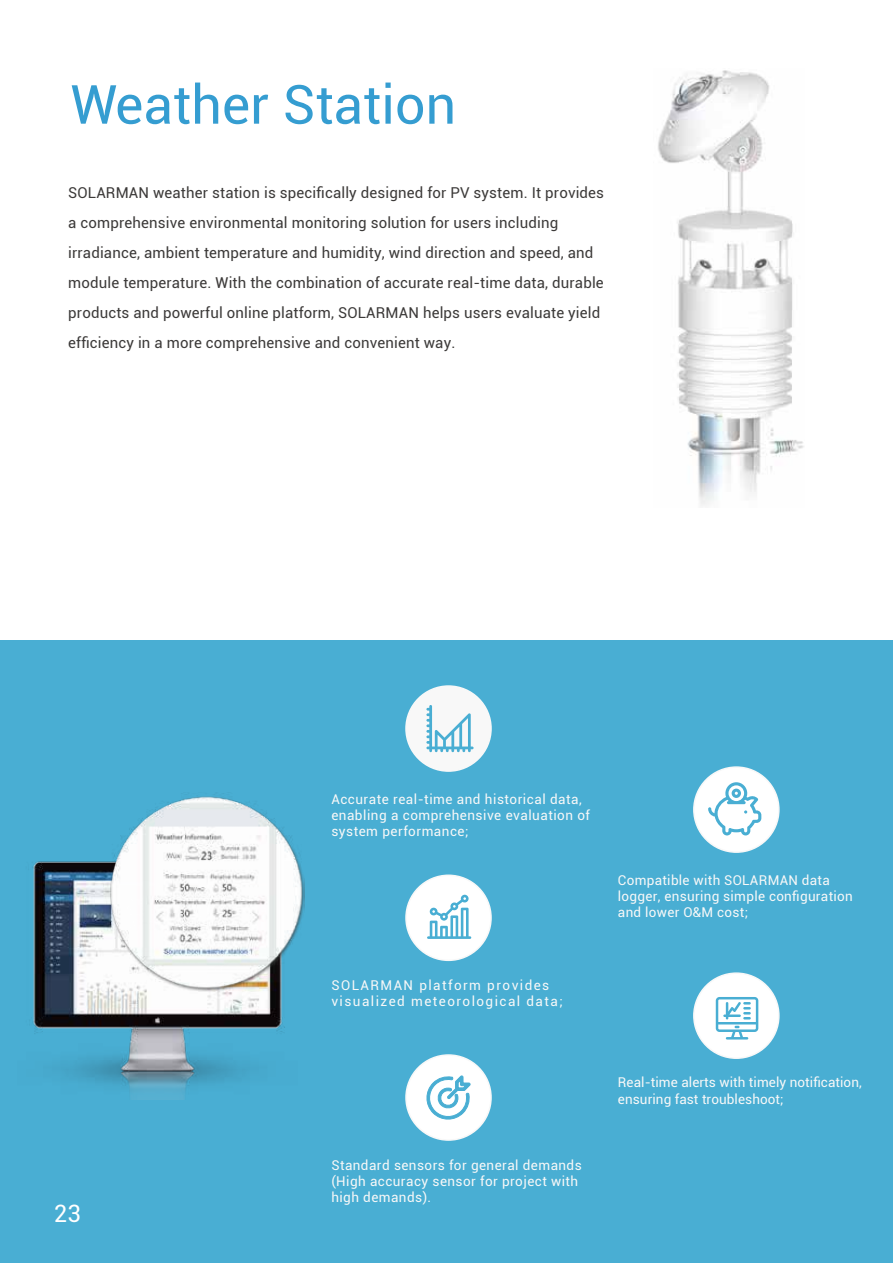
<style>
.page{position:relative;width:893px;height:1263px;background:#fff}
.page>*{position:absolute;margin:0;border:0;box-sizing:border-box;transform-origin:0 0}
.t1{font:54px "Roboto";color:#359dd1}
.t2{font:24px "Roboto";color:#fff}
.t3{font:15px/30px "Roboto";letter-spacing:.01em;color:#3c3a39}
.t4{font:13.5px/16.2px "Roboto";letter-spacing:.03em;color:#f8f8f8}
.t5{font:13.5px/16.2px "Roboto";letter-spacing:.005em;color:#f8f8f8}
.t6{font:13.5px/16.2px "Roboto";letter-spacing:.105em;color:#f8f8f8}
</style>
<div class="page">
<div style="left:0;top:640px;width:893px;height:623px;background:#49aed3"></div>
<img style="left:33px;top:861px;width:252px;height:239px">
<img style="left:104px;top:793px;width:201px;height:201px">
<div style="left:406px;top:686px;width:85px;height:85px;background:#f8f8f8;border-radius:50%"></div>
<div style="left:405px;top:685px;width:87px;height:87px;border:2px solid #f8f8f8;border-radius:50%"></div>
<svg style="left:426px;top:705px;width:48px;height:47px"></svg>
<div style="left:406px;top:875px;width:85px;height:85px;background:#fff;border-radius:50%"></div>
<div style="left:405px;top:874px;width:87px;height:87px;border:2px solid #f8f8f8;border-radius:50%"></div>
<div style="left:406px;top:1055px;width:85px;height:85px;background:#fff;border-radius:50%"></div>
<div style="left:405px;top:1054px;width:87px;height:87px;border:2px solid #f8f8f8;border-radius:50%"></div>
<div style="left:694px;top:767px;width:85px;height:85px;background:#fff;border-radius:50%"></div>
<div style="left:693px;top:766px;width:87px;height:87px;border:2px solid #f8f8f8;border-radius:50%"></div>
<svg style="left:708px;top:782px;width:53px;height:53px"></svg>
<svg style="left:427px;top:895px;width:44px;height:44px"></svg>
<div style="left:694px;top:973px;width:85px;height:85px;background:#fff;border-radius:50%"></div>
<div style="left:693px;top:972px;width:87px;height:87px;border:2px solid #f8f8f8;border-radius:50%"></div>
<svg style="left:716px;top:997px;width:42px;height:42px"></svg>
<svg style="left:426px;top:1075px;width:44px;height:45px"></svg>
<img style="left:658px;top:70px;width:146px;height:436px">
<h1 class="t1" style="left:71px;top:67px;width:387px">Weather Station</h1>
<p class="t3" style="left:68px;top:178px;width:537px">SOLARMAN weather station is specifically designed for PV system. It provides a comprehensive environmental monitoring solution for users including irradiance, ambient temperature and humidity, wind direction and speed, and module temperature. With the combination of accurate real-time data, durable products and powerful online platform, SOLARMAN helps users evaluate yield efficiency in a more comprehensive and convenient way.</p>
<h2 class="t2" style="left:54px;top:1197px;width:29px">23</h2>
<p class="t4" style="left:331px;top:791px;width:260px">Accurate real-time and historical data, enabling a comprehensive evaluation of system performance;</p>
<p class="t6" style="left:331px;top:976px;width:233px">SOLARMAN platform provides visualized meteorological data;</p>
<p class="t4" style="left:331px;top:1156px;width:252px">Standard sensors for general demands (High accuracy sensor for project with high demands).</p>
<p class="t4" style="left:618px;top:872px;width:236px">Compatible with SOLARMAN data logger, ensuring simple configuration and lower O&amp;M cost;</p>
<p class="t5" style="left:618px;top:1074px;width:245px">Real-time alerts with timely notification, ensuring fast troubleshoot;</p>
</div>
